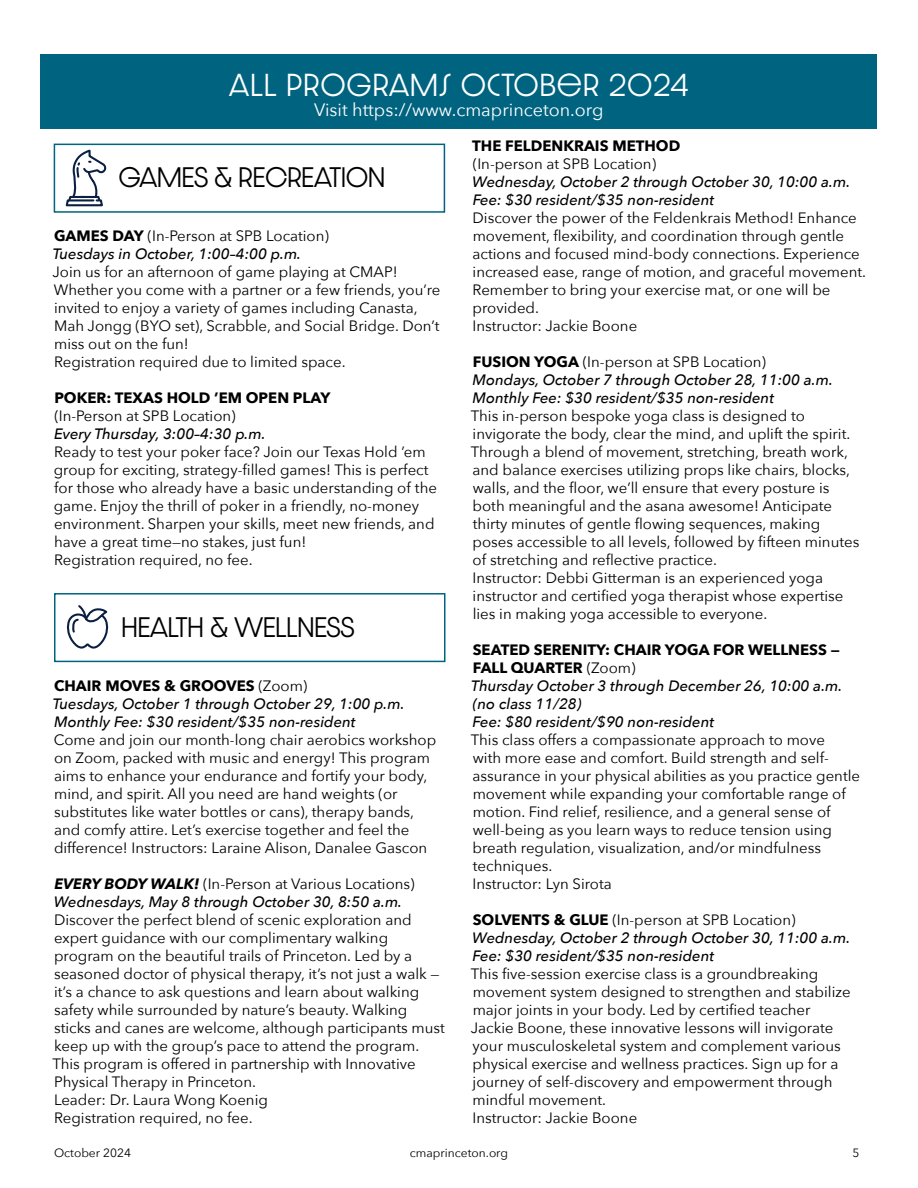
<style>
.page{position:relative;width:918px;height:1188px;background:#fff}
.page>*{position:absolute;margin:0;border:0;box-sizing:border-box;transform-origin:0 0}
.t1{font:300 27px "Dazzle Unicase";letter-spacing:.05em;color:#fff}
.t2{font:300 24px "Dazzle Unicase";color:#000}
.t3{font:18px "Avenir Next";color:#fff}
.t4{font:15px/18px "Avenir Next";color:#000}
.t5{font:italic 500 15px/18px "Avenir Next";color:#000}
.t6{font:700 15px "Avenir Next";color:#000}
.t7{font:12px "Avenir Next";color:#000}
.s1{font-weight:700;font-style:normal}
.s2{font-weight:400;font-style:normal}
.s3{font-weight:700}
</style>
<div class="page">
<div style="left:40px;top:54px;width:838px;height:75px;background:#006480"></div>
<div style="left:54px;top:144px;width:391px;height:69px;border:2px solid #006480"></div>
<svg style="left:65px;top:149px;width:42px;height:58px"></svg>
<div style="left:54px;top:593px;width:392px;height:69px;border:2px solid #006480"></div>
<svg style="left:66px;top:605px;width:43px;height:44px"></svg>
<h1 class="t1" style="left:229px;top:66px;width:461px">ALL PROGRAMS OCTOBER 2024</h1>
<p class="t3" style="left:314px;top:94px;width:291px">Visit https://www.cmaprinceton.org</p>
<h2 class="t2" style="left:119px;top:160px;width:268px">GAMES &amp; RECREATION</h2>
<p class="t5" style="left:53px;top:226px;width:278px"><span class="s1">GAMES DAY</span> <span class="s2">(In-Person at SPB Location)<br></span>Tuesdays in October, 1:00–4:00 p.m.</p>
<p class="t4" style="left:52px;top:262px;width:390px">Join us for an afternoon of game playing at CMAP!<br>Whether you come with a partner or a few friends, you’re invited to enjoy a variety of games including Canasta, Mah Jongg (BYO set), Scrabble, and Social Bridge. Don’t miss out on the fun!<br>Registration required due to limited space.</p>
<p class="t6" style="left:54px;top:385px;width:278px">POKER: TEXAS HOLD ’EM OPEN PLAY</p>
<p class="t4" style="left:54px;top:406px;width:183px">(In-Person at SPB Location)</p>
<p class="t5" style="left:54px;top:424px;width:213px">Every Thursday, 3:00–4:30 p.m.</p>
<p class="t4" style="left:54px;top:442px;width:385px">Ready to test your poker face? Join our Texas Hold ’em group for exciting, strategy-filled games! This is perfect for those who already have a basic understanding of the game. Enjoy the thrill of poker in a friendly, no-money environment. Sharpen your skills, meet new friends, and have a great time—no stakes, just fun!<br>Registration required, no fee.</p>
<h2 class="t2" style="left:121px;top:610px;width:235px">HEALTH &amp; WELLNESS</h2>
<p class="t5" style="left:53px;top:676px;width:353px"><span class="s1">CHAIR MOVES &amp; GROOVES</span> <span class="s2">(Zoom)<br></span>Tuesdays, October 1 through October 29, 1:00 p.m.<br>Monthly Fee: $30 resident/$35 non-resident</p>
<p class="t4" style="left:54px;top:730px;width:384px">Come and join our month-long chair aerobics workshop on Zoom, packed with music and energy! This program aims to enhance your endurance and fortify your body, mind, and spirit. All you need are hand weights (or substitutes like water bottles or cans), therapy bands, and comfy attire. Let’s exercise together and feel the difference! Instructors: Laraine Alison, Danalee Gascon</p>
<p class="t5" style="left:54px;top:874px;width:362px"><span class="s3">EVERY BODY WALK!</span> <span class="s2">(In-Person at Various Locations)<br></span>Wednesdays, May 8 through October 30, 8:50 a.m.</p>
<p class="t4" style="left:52px;top:910px;width:394px">Discover the perfect blend of scenic exploration and expert guidance with our complimentary walking program on the beautiful trails of Princeton. Led by a seasoned doctor of physical therapy, it’s not just a walk — it’s a chance to ask questions and learn about walking safety while surrounded by nature’s beauty. Walking sticks and canes are welcome, although participants must keep up with the group’s pace to attend the program.<br>This program is offered in partnership with Innovative Physical Therapy in Princeton.<br>Leader: Dr. Laura Wong Koenig<br>Registration required, no fee.</p>
<p class="t6" style="left:472px;top:133px;width:210px">THE FELDENKRAIS METHOD</p>
<p class="t4" style="left:473px;top:154px;width:185px">(In-person at SPB Location)</p>
<p class="t5" style="left:472px;top:172px;width:379px">Wednesday, October 2 through October 30, 10:00 a.m.<br>Fee: $30 resident/$35 non-resident</p>
<p class="t4" style="left:473px;top:208px;width:395px">Discover the power of the Feldenkrais Method! Enhance movement, flexibility, and coordination through gentle actions and focused mind-body connections. Experience increased ease, range of motion, and graceful movement.<br>Remember to bring your exercise mat, or one will be provided.<br>Instructor: Jackie Boone</p>
<p class="t5" style="left:473px;top:352px;width:362px"><span class="s1">FUSION YOGA</span> <span class="s2">(In-person at SPB Location)<br></span>Mondays, October 7 through October 28, 11:00 a.m.<br>Monthly Fee: $30 resident/$35 non-resident</p>
<p class="t4" style="left:471px;top:406px;width:390px">This in-person bespoke yoga class is designed to invigorate the body, clear the mind, and uplift the spirit.<br>Through a blend of movement, stretching, breath work, and balance exercises utilizing props like chairs, blocks, walls, and the floor, we’ll ensure that every posture is both meaningful and the asana awesome! Anticipate thirty minutes of gentle flowing sequences, making poses accessible to all levels, followed by fifteen minutes of stretching and reflective practice.<br>Instructor: Debbi Gitterman is an experienced yoga instructor and certified yoga therapist whose expertise lies in making yoga accessible to everyone.</p>
<p class="t5" style="left:471px;top:640px;width:373px"><span class="s1">SEATED SERENITY: CHAIR YOGA FOR WELLNESS — FALL QUARTER</span> <span class="s2">(Zoom)<br></span>Thursday October 3 through December 26, 10:00 a.m. (no class 11/28)<br>Fee: $80 resident/$90 non-resident</p>
<p class="t4" style="left:471px;top:730px;width:391px">This class offers a compassionate approach to move<br>with more ease and comfort. Build strength and self&shy;assurance in your physical abilities as you practice gentle movement while expanding your comfortable range of motion. Find relief, resilience, and a general sense of well-being as you learn ways to reduce tension using breath regulation, visualization, and/or mindfulness techniques.<br>Instructor: Lyn Sirota</p>
<p class="t5" style="left:472px;top:910px;width:379px"><span class="s1">SOLVENTS &amp; GLUE</span> <span class="s2">(In-person at SPB Location)<br></span>Wednesday, October 2 through October 30, 11:00 a.m.<br>Fee: $30 resident/$35 non-resident</p>
<p class="t4" style="left:471px;top:964px;width:381px">This five-session exercise class is a groundbreaking movement system designed to strengthen and stabilize major joints in your body. Led by certified teacher Jackie Boone, these innovative lessons will invigorate your musculoskeletal system and complement various physical exercise and wellness practices. Sign up for a journey of self-discovery and empowerment through mindful movement.<br>Instructor: Jackie Boone</p>
<p class="t7" style="left:54px;top:1142px;width:79px">October 2024</p>
<p class="t7" style="left:410px;top:1142px;width:100px">cmaprinceton.org</p>
<p class="t7" style="left:853px;top:1142px;width:8px">5</p>
</div>
